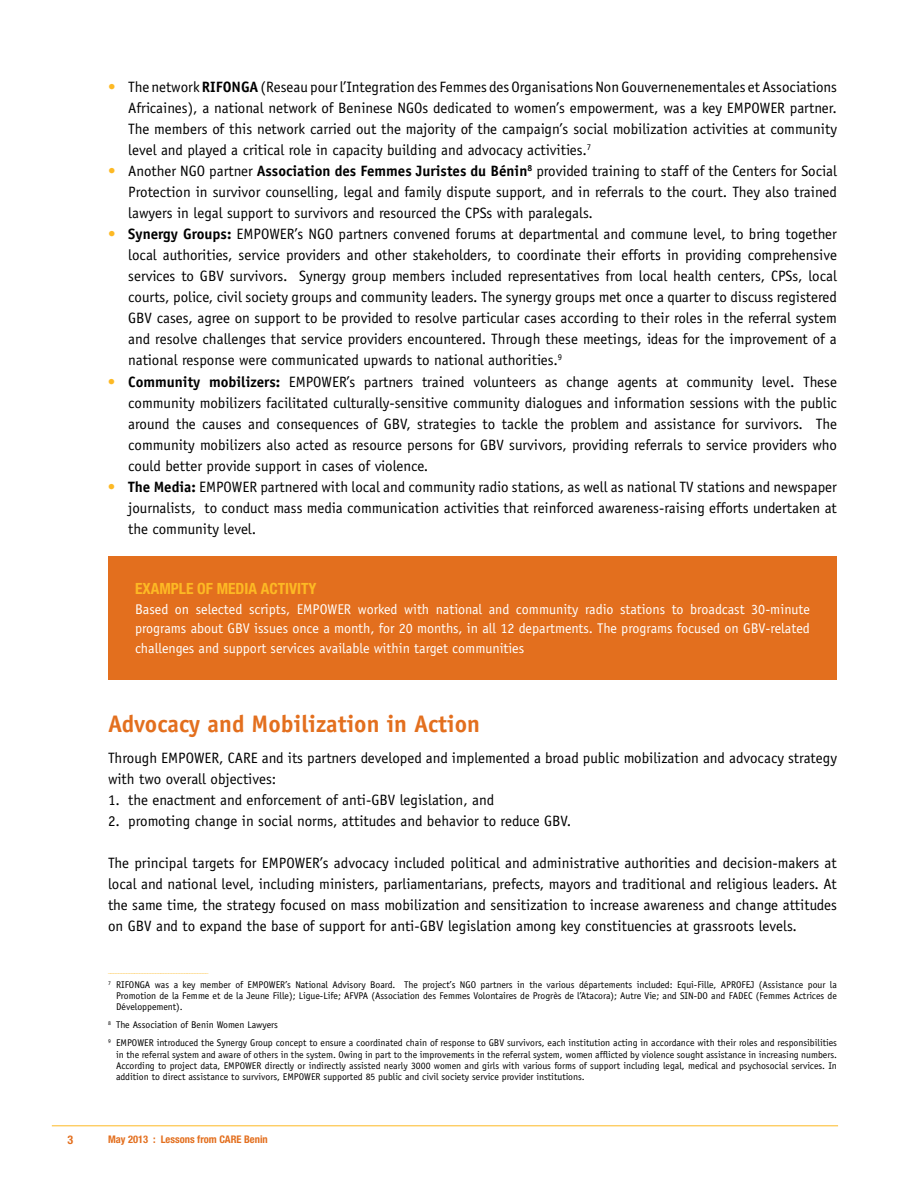
<style>
.page{position:relative;width:918px;height:1188px;background:#fff}
.page>*{position:absolute;margin:0;border:0;box-sizing:border-box;transform-origin:0 0}
.t1{font:700 24px "Officina Sans";color:#e36f1e}
.t2{font:700 condensed 15.45px "Helvetica Neue";color:#fdb924}
.t3{font:15px/21px "Officina Sans";color:#000;text-align:justify}
.t4{font:14.1px/19.6px "Officina Sans";color:#fff;text-align:justify}
.t5{font:700 condensed 12px "Helvetica Neue";color:#e36f1e}
.t6{font:700 condensed 10.5px "Helvetica Neue";color:#e36f1e}
.t7{font:9.75px/11.2px "Officina Sans";color:#000;text-align:justify}
.t8{font:6.15px "Officina Sans";color:#fdb924}
.s1{color:#fdb924}
.s2{font-weight:700}
.s3{font-weight:700;color:#fdb924}
</style>
<div class="page">
<hr style="left:52px;top:1125px;width:786px;height:1px;background:#fdb924">
<div style="left:108px;top:556px;width:729px;height:123px;background:#e36f1e"></div>
<p class="t3" style="left:128px;top:77px;width:710px;text-indent:-20px"><span class="s1">•</span> The network <span class="s2">RIFONGA</span> (Reseau pour l’Integration des Femmes des Organisations Non Gouvernenementales et Associations Africaines), a national network of Beninese NGOs dedicated to women’s empowerment, was a key EMPOWER partner.<br>The members of this network carried out the majority of the campaign’s social mobilization activities at community level and played a critical role in capacity building and advocacy activities.<sup>7</sup></p>
<p class="t3" style="left:128px;top:161px;width:710px;text-indent:-20px"><span class="s1">•</span> Another NGO partner <span class="s2">Association des Femmes Juristes du Bénin</span><sup>8</sup> provided training to staff of the Centers for Social Protection in survivor counselling, legal and family dispute support, and in referrals to the court. They also trained lawyers in legal support to survivors and resourced the CPSs with paralegals.</p>
<p class="t3" style="left:128px;top:224px;width:710px;text-indent:-20px"><span class="s3">•</span> <span class="s2">Synergy Groups:</span> EMPOWER’s NGO partners convened forums at departmental and commune level, to bring together local authorities, service providers and other stakeholders, to coordinate their efforts in providing comprehensive services to GBV survivors. Synergy group members included representatives from local health centers, CPSs, local courts, police, civil society groups and community leaders. The synergy groups met once a quarter to discuss registered GBV cases, agree on support to be provided to resolve particular cases according to their roles in the referral system and resolve challenges that service providers encountered. Through these meetings, ideas for the improvement of a national response were communicated upwards to national authorities.<sup>9</sup></p>
<p class="t3" style="left:128px;top:371px;width:710px;text-indent:-20px"><span class="s3">•</span> <span class="s2">Community mobilizers:</span> EMPOWER’s partners trained volunteers as change agents at community level. These community mobilizers facilitated culturally-sensitive community dialogues and information sessions with the public around the causes and consequences of GBV, strategies to tackle the problem and assistance for survivors. The community mobilizers also acted as resource persons for GBV survivors, providing referrals to service providers who could better provide support in cases of violence.</p>
<p class="t3" style="left:128px;top:476px;width:710px;text-indent:-20px"><span class="s3">•</span> <span class="s2">The Media:</span> EMPOWER partnered with local and community radio stations, as well as national TV stations and newspaper journalists, to conduct mass media communication activities that reinforced awareness-raising efforts undertaken at the community level.</p>
<p class="t2" style="left:135px;top:579px;width:183px">Exam ple of Media Activity</p>
<p class="t4" style="left:135px;top:599px;width:676px">Based on selected scripts, EMPOWER worked with national and community radio stations to broadcast 30-minute programs about GBV issues once a month, for 20 months, in all 12 departments. The programs focused on GBV-related challenges and support services available within target communities</p>
<h1 class="t1" style="left:108px;top:709px;width:374px">Advocacy and Mobilization in Action</h1>
<p class="t3" style="left:108px;top:748px;width:731px">Through EMPOWER, CARE and its partners developed and implemented a broad public mobilization and advocacy strategy with two overall objectives:</p>
<p class="t3" style="left:108px;top:790px;width:388px">1. the enactment and enforcement of anti-GBV legislation, and</p>
<p class="t3" style="left:108px;top:811px;width:465px">2. promoting change in social norms, attitudes and behavior to reduce GBV.</p>
<p class="t3" style="left:108px;top:853px;width:730px">The principal targets for EMPOWER’s advocacy included political and administrative authorities and decision-makers at local and national level, including ministers, parliamentarians, prefects, mayors and traditional and religious leaders. At the same time, the strategy focused on mass mobilization and sensitization to increase awareness and change attitudes on GBV and to expand the base of support for anti-GBV legislation among key constituencies at grassroots levels.</p>
<p class="t8" style="left:108px;top:967px;width:102px">______________________________________</p>
<p class="t7" style="left:116px;top:979px;width:722px;text-indent:-8px"><sup>7</sup> RIFONGA was a key member of EMPOWER’s National Advisory Board. The project’s NGO partners in the various départements included: Equi-Fille, APROFEJ (Assistance pour la Promotion de la Femme et de la Jeune Fille); Ligue-Life; AFVPA (Association des Femmes Volontaires de Progrès de l’Atacora); Autre Vie; and SIN-DO and FADEC (Femmes Actrices de Développement).</p>
<p class="t7" style="left:108px;top:1016px;width:731px;line-height:18px"><sup>8</sup> The Association of Benin Women Lawyers<br><sup>9</sup> EMPOWER introduced the Synergy Group concept to ensure a coordinated chain of response to GBV survivors, each institution acting in accordance with their roles and responsibilities</p>
<p class="t7" style="left:116px;top:1049px;width:722px">in the referral system and aware of others in the system. Owing in part to the improvements in the referral system, women afflicted by violence sought assistance in increasing numbers.<br>According to project data, EMPOWER directly or indirectly assisted nearly 3000 women and girls with various forms of support including legal, medical and psychosocial services. In addition to direct assistance to survivors, EMPOWER supported 85 public and civil society service provider institutions.</p>
<p class="t5" style="left:68px;top:1132px;width:7px">3</p>
<p class="t6" style="left:108px;top:1133px;width:161px">May 2013 : Lessons from CARE Benin</p>
</div>
